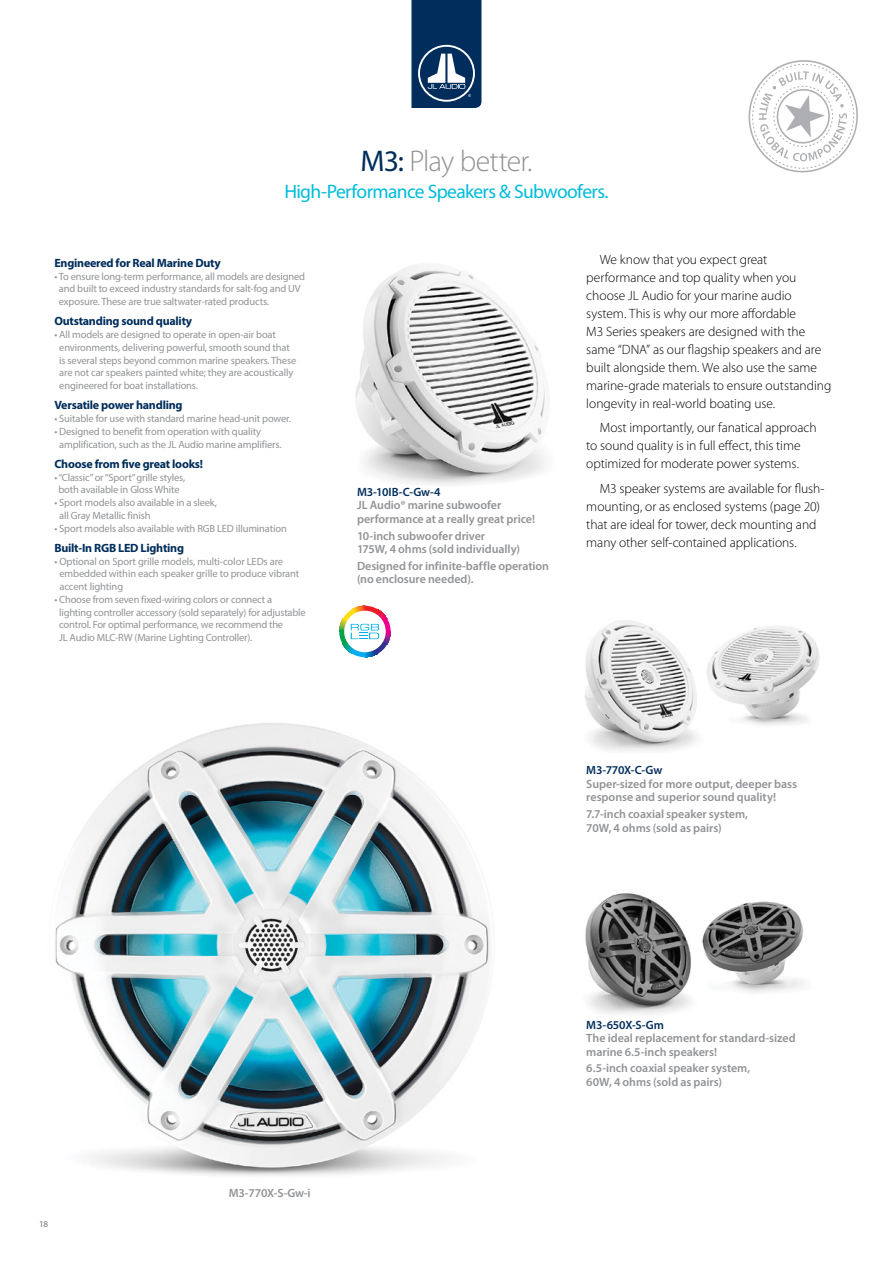
<style>
.page{position:relative;width:893px;height:1263px;background:#fff}
.page>*{position:absolute;margin:0;border:0;box-sizing:border-box;transform-origin:0 0}
.t1{font:300 30px "Myriad Pro";letter-spacing:-.035em;color:#919396}
.t2{font:19.5px "Myriad Pro";letter-spacing:-.035em;color:#00bcda}
.body{font:300 13.5px/18px "Myriad Pro";letter-spacing:-.005em;color:#000}
.Captions_-_CG{font:600 12px/13.5px "Myriad Pro";letter-spacing:-.005em;color:#919396}
.Tech_Subhead{font:700 12px "Myriad Pro";letter-spacing:-.02em;color:#002d5b}
.Technologies_text_NO{font:600 12px "Myriad Pro";letter-spacing:-.015em;color:#919396}
.Technologies_text_NO-2{font:10.5px/12.8px "Myriad Pro";letter-spacing:-.015em;color:#919396}
.t3{font:9px "Myriad Pro";color:#717275}
.s1{font-weight:400;color:#002d5b}
.s2{color:#002d5b}
</style>
<div class="page">
<svg style="left:411px;top:0;width:70px;height:108px;background:#214870"></svg>
<img style="left:55px;top:723px;width:435px;height:453px">
<img style="left:355px;top:265px;width:190px;height:220px">
<svg style="left:748px;top:60px;width:110px;height:113px"></svg>
<img style="left:585px;top:620px;width:235px;height:131px">
<img style="left:585px;top:893px;width:219px;height:121px">
<svg style="left:339px;top:606px;width:52px;height:51px"></svg>
<p class="t1" style="left:360px;top:143px;width:174px"><span class="s1">M3:</span> Play better.</p>
<p class="t2" style="left:284px;top:179px;width:326px">High-Performance Speakers &amp; Subwoofers.</p>
<p class="Tech_Subhead" style="left:54px;top:255px;width:168px">Engineered for Real Marine Duty</p>
<p class="Technologies_text_NO-2" style="left:59px;top:270px;width:248px;text-indent:-4px">• To ensure long-term performance, all models are designed and built to exceed industry standards for salt-fog and UV exposure. These are true saltwater-rated products.</p>
<p class="Tech_Subhead" style="left:54px;top:314px;width:139px">Outstanding sound quality</p>
<p class="Technologies_text_NO-2" style="left:59px;top:328px;width:238px;text-indent:-5px">• All models are designed to operate in open-air boat environments, delivering powerful, smooth sound that is several steps beyond common marine speakers. These are not car speakers painted white; they are acoustically engineered for boat installations.</p>
<p class="Tech_Subhead" style="left:54px;top:398px;width:130px">Versatile power handling</p>
<p class="Technologies_text_NO-2" style="left:54px;top:412px;width:238px">• Suitable for use with standard marine head-unit power.</p>
<p class="Technologies_text_NO-2" style="left:59px;top:425px;width:224px;text-indent:-5px">• Designed to benefit from operation with quality amplification, such as the JL Audio marine amplifiers.</p>
<p class="Tech_Subhead" style="left:54px;top:456px;width:150px">Choose from five great looks!</p>
<p class="Technologies_text_NO-2" style="left:54px;top:471px;width:132px;text-align:center">• “Classic” or “Sport” grille styles, both available in Gloss White</p>
<p class="Technologies_text_NO-2" style="left:59px;top:496px;width:159px;text-indent:-5px">• Sport models also available in a sleek, all Gray Metallic finish</p>
<p class="Technologies_text_NO-2" style="left:54px;top:522px;width:234px">• Sport models also available with RGB LED illumination</p>
<p class="Tech_Subhead" style="left:54px;top:540px;width:131px">Built-In RGB LED Lighting</p>
<p class="Technologies_text_NO-2" style="left:59px;top:555px;width:241px;text-indent:-5px">• Optional on Sport grille models, multi-color LEDs are embedded within each speaker grille to produce vibrant accent lighting</p>
<p class="Technologies_text_NO-2" style="left:59px;top:593px;width:248px;text-indent:-5px">• Choose from seven fixed-wiring colors or connect a lighting controller accessory (sold separately) for adjustable control. For optimal performance, we recommend the<br>JL Audio MLC-RW (Marine Lighting Controller).</p>
<p class="Captions_-_CG" style="left:357px;top:485px;width:180px"><span class="s2">M3-10IB-C-Gw-4<br></span>JL Audio® marine subwoofer performance at a really great price!</p>
<p class="Captions_-_CG" style="left:357px;top:529px;width:164px">10-inch subwoofer driver<br>175W, 4 ohms (sold individually)</p>
<p class="Captions_-_CG" style="left:357px;top:559px;width:194px">Designed for infinite-baffle operation (no enclosure needed).</p>
<p class="body" style="left:586px;top:250px;width:247px;text-indent:14px">We know that you expect great performance and top quality when you choose JL Audio for your marine audio system. This is why our more affordable<br>M3 Series speakers are designed with the same “DNA” as our flagship speakers and are built alongside them. We also use the same marine-grade materials to ensure outstanding longevity in real-world boating use.</p>
<p class="body" style="left:586px;top:419px;width:232px;text-indent:14px">Most importantly, our fanatical approach to sound quality is in full effect, this time optimized for moderate power systems.</p>
<p class="body" style="left:586px;top:479px;width:240px;text-indent:14px">M3 speaker systems are available for flush&shy;mounting, or as enclosed systems (page 20) that are ideal for tower, deck mounting and many other self-contained applications.</p>
<p class="Captions_-_CG" style="left:586px;top:763px;width:212px"><span class="s2">M3-770X-C-Gw<br></span>Super-sized for more output, deeper bass response and superior sound quality!</p>
<p class="Captions_-_CG" style="left:586px;top:807px;width:163px">7.7-inch coaxial speaker system,<br>70W, 4 ohms (sold as pairs)</p>
<p class="t3" style="left:39px;top:1218px;width:11px">18</p>
<p class="Technologies_text_NO" style="left:229px;top:1186px;width:83px">M3-770X-S-Gw-i</p>
<p class="Captions_-_CG" style="left:586px;top:1018px;width:211px"><span class="s2">M3-650X-S-Gm<br></span>The ideal replacement for standard-sized marine 6.5-inch speakers!</p>
<p class="Captions_-_CG" style="left:586px;top:1061px;width:165px">6.5-inch coaxial speaker system,<br>60W, 4 ohms (sold as pairs)</p>
</div>
